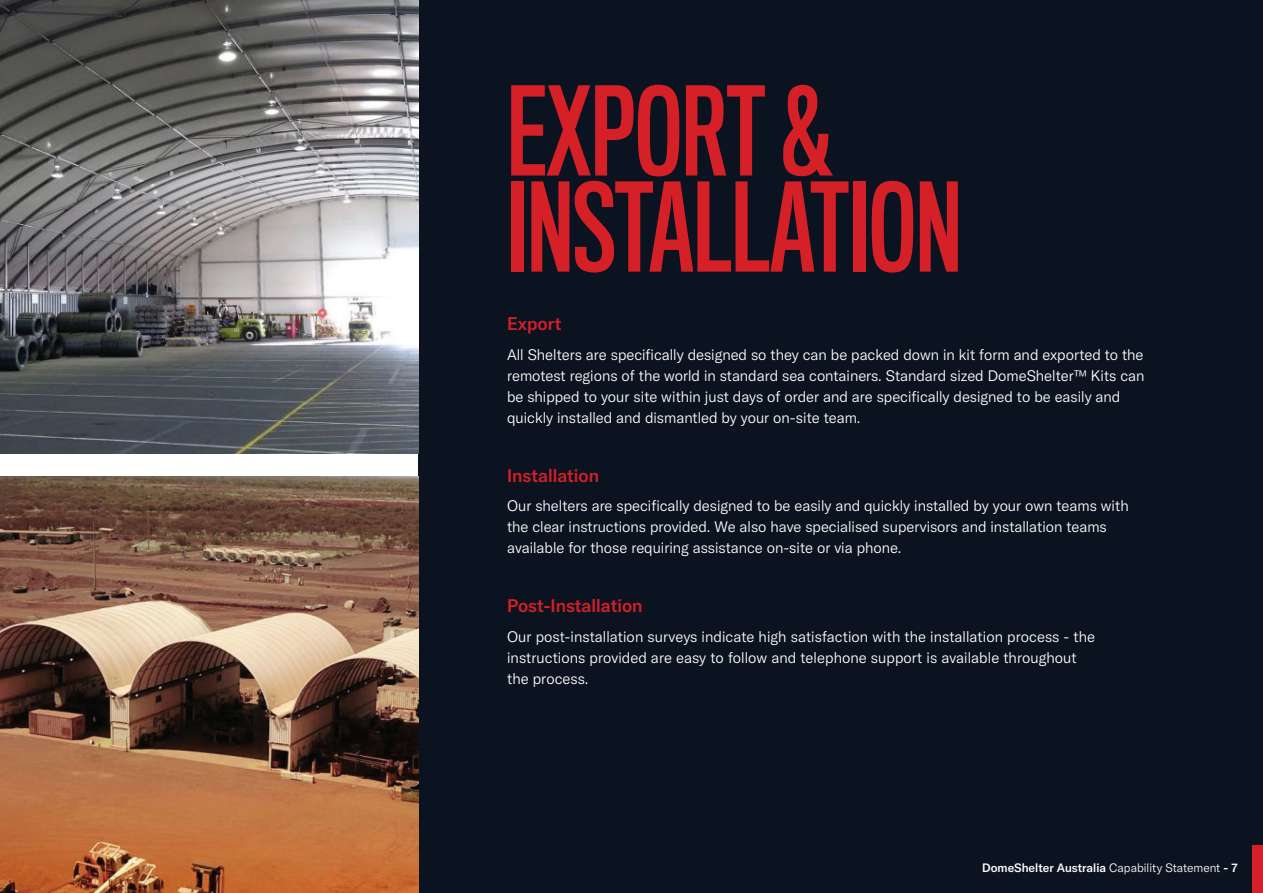
<style>
.page{position:relative;width:1263px;height:893px;background:#fff}
.page>*{position:absolute;margin:0;border:0;box-sizing:border-box;transform-origin:0 0}
.t1{font:113.1px/96.1px "Titling Gothic FB Comp Standard";color:#d62027}
.t2{font:500 18px "GT America";color:#d62027}
.t3{font:300 15px/21px "GT America";color:#fff}
.t4{font:500 12px "GT America";color:#fff}
.s1{font-weight:300}
</style>
<div class="page">
<div style="left:418px;top:0;width:845px;height:893px;background:#0c1320"></div>
<img style="left:0;top:476px;width:418px;height:417px">
<div style="left:1253px;top:845px;width:10px;height:48px;background:#d62027"></div>
<img style="left:0;top:0;width:418px;height:453px">
<p class="t1" style="left:507px;top:87px;width:456px">EXPORT &amp;<br>INSTALLATION</p>
<p class="t2" style="left:507px;top:313px;width:56px">Export</p>
<p class="t3" style="left:507px;top:344px;width:639px">All Shelters are specifically designed so they can be packed down in kit form and exported to the remotest regions of the world in standard sea containers. Standard sized DomeShelter™ Kits can be shipped to your site within just days of order and are specifically designed to be easily and quickly installed and dismantled by your on-site team.</p>
<p class="t2" style="left:507px;top:465px;width:93px">Installation</p>
<p class="t3" style="left:507px;top:496px;width:623px">Our shelters are specifically designed to be easily and quickly installed by your own teams with the clear instructions provided. We also have specialised supervisors and installation teams available for those requiring assistance on-site or via phone.</p>
<p class="t2" style="left:507px;top:595px;width:137px">Post-Installation</p>
<p class="t3" style="left:507px;top:626px;width:589px">Our post-installation surveys indicate high satisfaction with the installation process - the instructions provided are easy to follow and telephone support is available throughout the process.</p>
<p class="t4" style="left:982px;top:861px;width:257px">DomeShelter Australia <span class="s1">Capability Statement</span> - 7</p>
</div>
